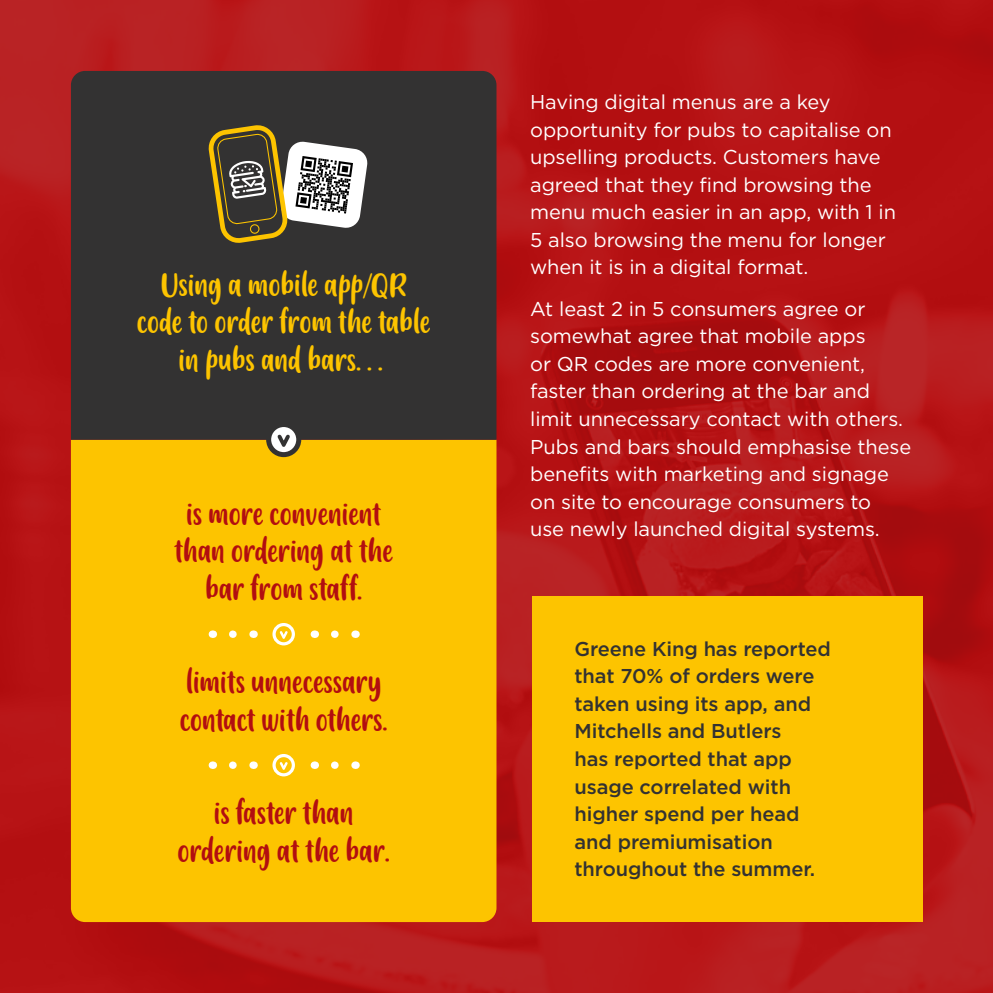
<style>
.page{position:relative;width:993px;height:993px;background:#fff}
.page>*{position:absolute;margin:0;border:0;box-sizing:border-box;transform-origin:0 0}
.t1{font:32.5px/37.5px "Friendly Schoolmates";letter-spacing:-.005em;color:#b20e10;text-align:center}
.t2{font:32.5px/37.5px "Friendly Schoolmates";letter-spacing:-.005em;color:#fdc400;text-align:center}
.t3{font:20px/27.5px "Gotham HTF";letter-spacing:-.005em;color:#fff}
.t4{font:500 20px/27.5px "Gotham HTF";letter-spacing:-.005em;color:#333232}
</style>
<div class="page">
<img style="left:0;top:0;width:992px;height:992px">
<div style="left:71px;top:439px;width:425px;height:482px;background:#fdc400"></div>
<div style="left:71px;top:71px;width:425px;height:368px;background:#333232"></div>
<div style="left:531px;top:596px;width:390px;height:325px;background:#fdc400"></div>
<svg style="left:268px;top:424px;width:31px;height:30px"></svg>
<div style="left:266px;top:422px;width:35px;height:35px;border:5px solid #333232;border-radius:50%"></div>
<svg style="left:276px;top:433px;width:15px;height:15px"></svg>
<svg style="left:207px;top:124px;width:161px;height:120px"></svg>
<svg style="left:274px;top:624px;width:19px;height:19px"></svg>
<div style="left:272px;top:622px;width:23px;height:23px;border:3px solid #fff;border-radius:50%"></div>
<svg style="left:278px;top:629px;width:10px;height:13px"></svg>
<svg style="left:233px;top:630px;width:10px;height:7px"></svg>
<svg style="left:334px;top:630px;width:11px;height:7px"></svg>
<svg style="left:274px;top:755px;width:19px;height:19px"></svg>
<div style="left:272px;top:753px;width:23px;height:23px;border:3px solid #fff;border-radius:50%"></div>
<svg style="left:278px;top:760px;width:10px;height:13px"></svg>
<svg style="left:233px;top:761px;width:10px;height:7px"></svg>
<svg style="left:334px;top:761px;width:11px;height:7px"></svg>
<h1 class="t2" style="left:137px;top:267px;width:295px">Using a mobile app/QR code to order from the table in pubs and bars…</h1>
<h1 class="t1" style="left:174px;top:495px;width:220px">is more convenient than ordering at the bar from staff.</h1>
<h1 class="t1" style="left:180px;top:664px;width:209px;text-align:left">limits unnecessary contact with others.</h1>
<h1 class="t1" style="left:177px;top:795px;width:214px">is faster than ordering at the bar.</h1>
<p class="t3" style="left:530px;top:88px;width:367px">Having digital menus are a key opportunity for pubs to capitalise on upselling products. Customers have agreed that they find browsing the menu much easier in an app, with 1 in 5 also browsing the menu for longer when it is in a digital format.</p>
<p class="t3" style="left:530px;top:295px;width:382px">At least 2 in 5 consumers agree or somewhat agree that mobile apps<br>or QR codes are more convenient, faster than ordering at the bar and limit unnecessary contact with others.<br>Pubs and bars should emphasise these benefits with marketing and signage on site to encourage consumers to<br>use newly launched digital systems.</p>
<p class="t4" style="left:574px;top:634px;width:258px">Greene King has reported that 70% of orders were taken using its app, and<br>Mitchells and Butlers<br>has reported that app usage correlated with higher spend per head and premiumisation throughout the summer.</p>
</div>
